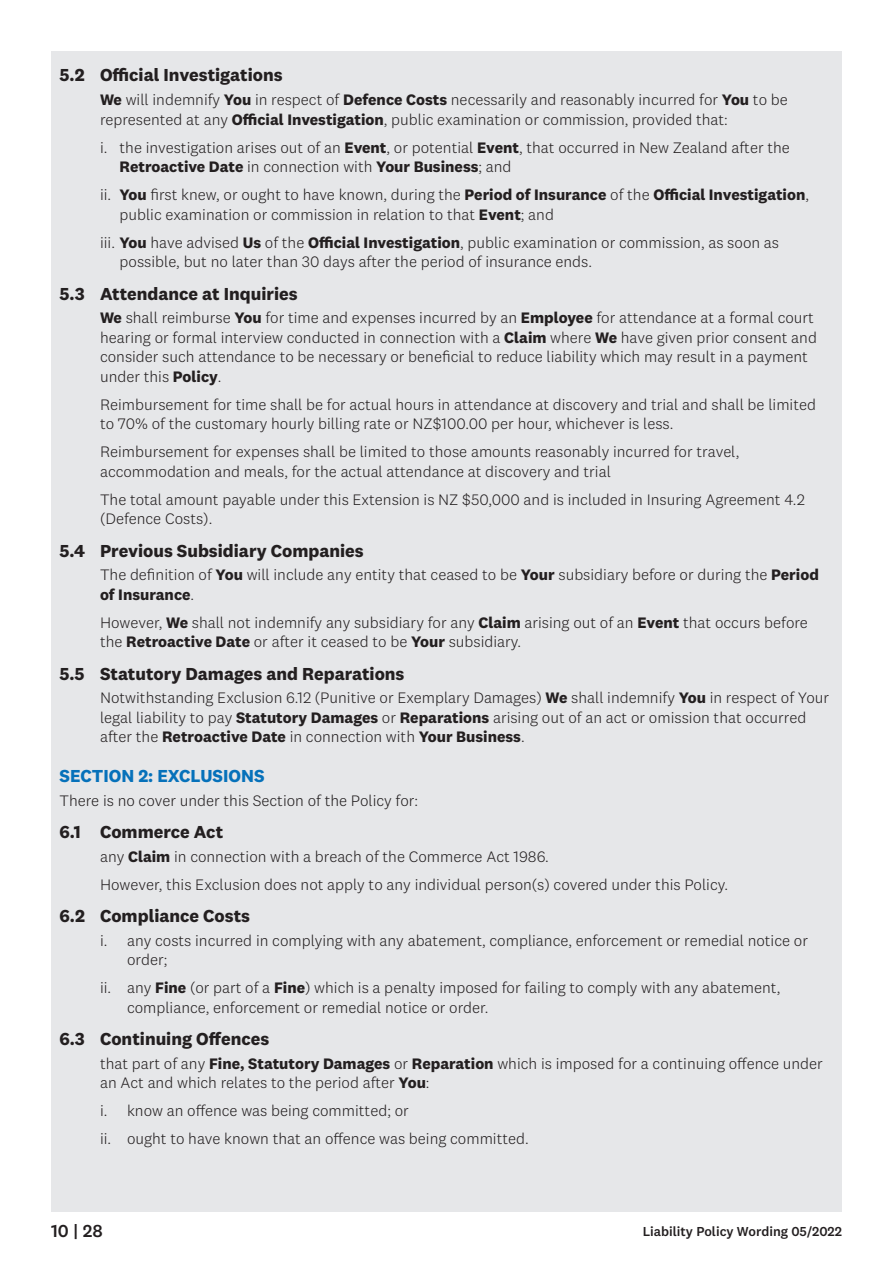
<style>
.page{position:relative;width:893px;height:1263px;background:#fff}
.page>*{position:absolute;margin:0;border:0;box-sizing:border-box;transform-origin:0 0}
.t1{font:700 18px "National 2";color:#231f20}
.t2{font:700 18px "National 2";color:#0671ba}
.t3{font:500 18px "National 2";color:#231f20}
.t4{font:300 15.75px/19.5px "National 2";color:#231f20}
.t5{font:500 13.5px "National 2";color:#231f20}
.s1{font-weight:700}
</style>
<div class="page">
<div style="left:51px;top:51px;width:791px;height:1161px;background:#e6e7e9"></div>
<p class="t1" style="left:60px;top:64px;width:225px">5.2 Official Investigations</p>
<p class="t4" style="left:100px;top:90px;width:689px"><span class="s1">We</span> will indemnify <span class="s1">You</span> in respect of <span class="s1">Defence Costs</span> necessarily and reasonably incurred for <span class="s1">You</span> to be represented at any <span class="s1">Official Investigation</span>, public examination or commission, provided that:</p>
<p class="t4" style="left:120px;top:137px;width:672px;text-indent:-19px">i. the investigation arises out of an <span class="s1">Event</span>, or potential <span class="s1">Event</span>, that occurred in New Zealand after the<br><span class="s1">Retroactive Date</span> in connection with <span class="s1">Your Business</span>; and</p>
<p class="t4" style="left:120px;top:185px;width:691px;text-indent:-20px">ii. <span class="s1">You</span> first knew, or ought to have known, during the <span class="s1">Period of Insurance</span> of the <span class="s1">Official Investigation</span>, public examination or commission in relation to that <span class="s1">Event</span>; and</p>
<p class="t4" style="left:120px;top:232px;width:661px;text-indent:-20px">iii. <span class="s1">You</span> have advised <span class="s1">Us</span> of the <span class="s1">Official Investigation</span>, public examination or commission, as soon as possible, but no later than 30 days after the period of insurance ends.</p>
<p class="t1" style="left:60px;top:282px;width:240px">5.3 Attendance at Inquiries</p>
<p class="t4" style="left:100px;top:308px;width:718px"><span class="s1">We</span> shall reimburse <span class="s1">You</span> for time and expenses incurred by an <span class="s1">Employee</span> for attendance at a formal court hearing or formal interview conducted in connection with a <span class="s1">Claim</span> where <span class="s1">We</span> have given prior consent and consider such attendance to be necessary or beneficial to reduce liability which may result in a payment under this <span class="s1">Policy</span>.</p>
<p class="t4" style="left:100px;top:394px;width:717px">Reimbursement for time shall be for actual hours in attendance at discovery and trial and shall be limited to 70% of the customary hourly billing rate or NZ$100.00 per hour, whichever is less.</p>
<p class="t4" style="left:100px;top:442px;width:641px">Reimbursement for expenses shall be limited to those amounts reasonably incurred for travel, accommodation and meals, for the actual attendance at discovery and trial</p>
<p class="t4" style="left:100px;top:489px;width:706px">The total amount payable under this Extension is NZ $50,000 and is included in Insuring Agreement 4.2 (Defence Costs).</p>
<p class="t1" style="left:60px;top:539px;width:306px">5.4 Previous Subsidiary Companies</p>
<p class="t4" style="left:100px;top:565px;width:720px">The definition of <span class="s1">You</span> will include any entity that ceased to be <span class="s1">Your</span> subsidiary before or during the <span class="s1">Period of Insurance</span>.</p>
<p class="t4" style="left:100px;top:612px;width:709px">However, <span class="s1">We</span> shall not indemnify any subsidiary for any <span class="s1">Claim</span> arising out of an <span class="s1">Event</span> that occurs before the <span class="s1">Retroactive Date</span> or after it ceased to be <span class="s1">Your</span> subsidiary.</p>
<p class="t1" style="left:60px;top:662px;width:346px">5.5 Statutory Damages and Reparations</p>
<p class="t4" style="left:100px;top:688px;width:731px">Notwithstanding Exclusion 6.12 (Punitive or Exemplary Damages) <span class="s1">We</span> shall indemnify <span class="s1">You</span> in respect of Your legal liability to pay <span class="s1">Statutory Damages</span> or <span class="s1">Reparations</span> arising out of an act or omission that occurred after the <span class="s1">Retroactive Date</span> in connection with <span class="s1">Your Business</span>.</p>
<p class="t2" style="left:60px;top:765px;width:207px">SECTION 2: EXCLUSIONS</p>
<p class="t4" style="left:60px;top:791px;width:360px">There is no cover under this Section of the Policy for:</p>
<p class="t1" style="left:60px;top:821px;width:165px">6.1 Commerce Act</p>
<p class="t4" style="left:100px;top:842px;width:630px;line-height:28px">any <span class="s1">Claim</span> in connection with a breach of the Commerce Act 1986.<br>However, this Exclusion does not apply to any individual person(s) covered under this Policy.</p>
<p class="t1" style="left:60px;top:905px;width:192px">6.2 Compliance Costs</p>
<p class="t4" style="left:127px;top:931px;width:682px;text-indent:-27px">i. any costs incurred in complying with any abatement, compliance, enforcement or remedial notice or order;</p>
<p class="t4" style="left:127px;top:978px;width:655px;text-indent:-27px">ii. any <span class="s1">Fine</span> (or part of a <span class="s1">Fine</span>) which is a penalty imposed for failing to comply with any abatement, compliance, enforcement or remedial notice or order.</p>
<p class="t1" style="left:60px;top:1028px;width:211px">6.3 Continuing Offences</p>
<p class="t4" style="left:100px;top:1054px;width:724px">that part of any <span class="s1">Fine, Statutory Damages</span> or <span class="s1">Reparation</span> which is imposed for a continuing offence under an Act and which relates to the period after <span class="s1">You</span>:</p>
<p class="t4" style="left:100px;top:1097px;width:430px;line-height:28px">i. know an offence was being committed; or<br>ii. ought to have known that an offence was being committed.</p>
<p class="t3" style="left:51px;top:1220px;width:53px">10 | 28</p>
<p class="t5" style="left:643px;top:1223px;width:201px">Liability Policy Wording 05/2022</p>
</div>
